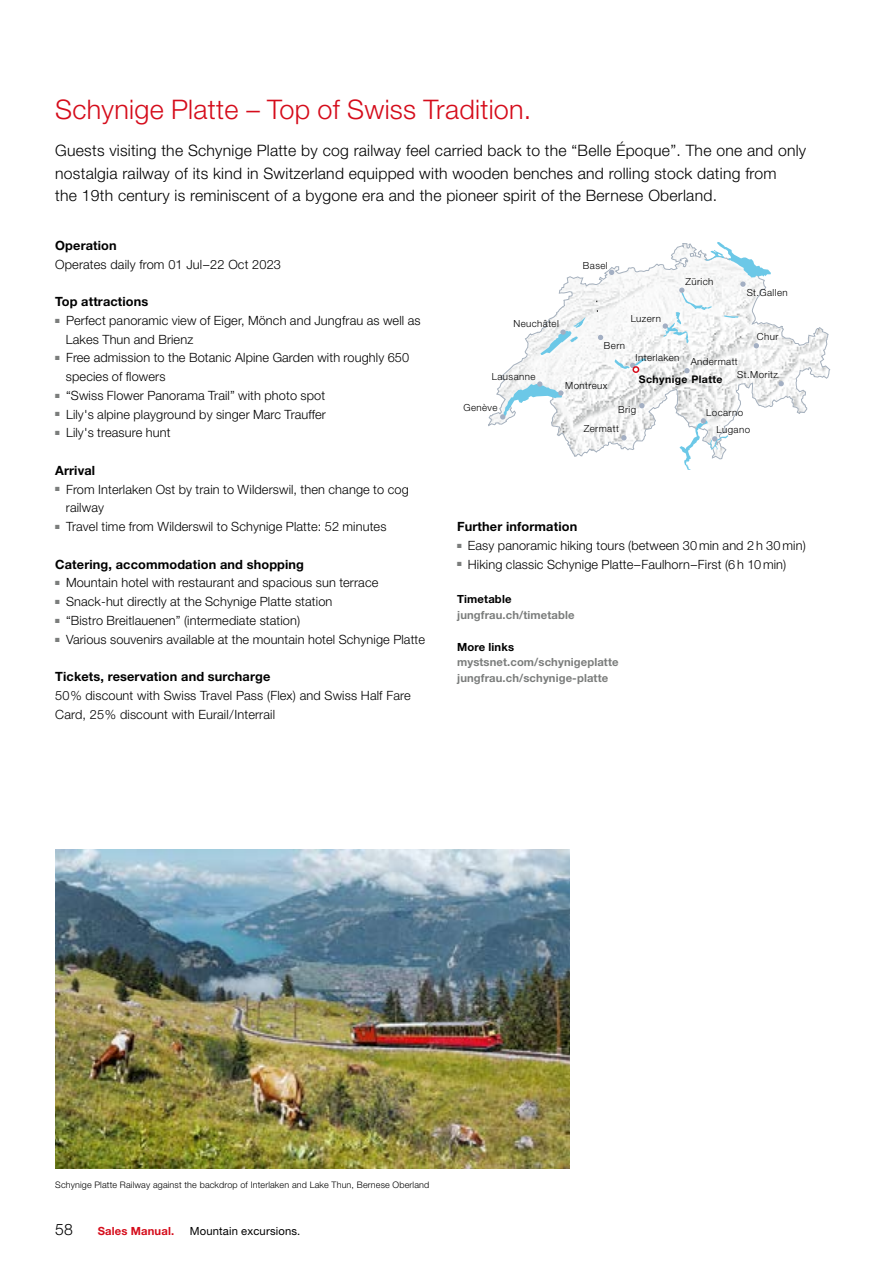
<style>
.page{position:relative;width:893px;height:1263px;background:#fff}
.page>*{position:absolute;margin:0;border:0;box-sizing:border-box;transform-origin:0 0}
.t1{font:300 27px "Helvetica Neue LT Pro";letter-spacing:.01em;color:#d50c1b}
.t2{font:300 15.75px/22.5px "Helvetica Neue LT Pro";letter-spacing:.015em;color:#000}
.t3{font:300 12.75px/18.8px "Helvetica Neue LT Pro";letter-spacing:.01em;color:#000}
.t4{font:700 12.75px "Helvetica Neue LT Pro";letter-spacing:.01em;color:#000}
.t5{font:700 11.25px/15.8px "Helvetica Neue LT Pro";letter-spacing:.01em;color:#7b7d7c}
.t6{font:11.25px "Helvetica Neue LT Pro";letter-spacing:.015em;color:#000}
.t7{font:700 11.25px "Helvetica Neue LT Pro";letter-spacing:.015em;color:#000}
.t8{font:700 11.25px "Helvetica Neue LT Pro";letter-spacing:.015em;color:#d50c1b}
.t9{font:700 10.5px "Helvetica Neue LT Pro";letter-spacing:.04em;color:#000}
.t10{font:300 9.75px/17.4px "Helvetica Neue LT Pro";letter-spacing:.04em;color:#000}
.t11{font:300 9px "Helvetica Neue LT Pro";letter-spacing:.015em;color:#000}
</style>
<div class="page">
<svg style="left:488px;top:263px;width:342px;height:194px"></svg>
<svg style="left:621px;top:435px;width:6px;height:5px"></svg>
<svg style="left:778px;top:381px;width:6px;height:5px"></svg>
<svg style="left:540px;top:317px;width:45px;height:38px"></svg>
<svg style="left:679px;top:418px;width:49px;height:52px"></svg>
<svg style="left:500px;top:381px;width:63px;height:39px"></svg>
<svg style="left:663px;top:242px;width:108px;height:106px"></svg>
<svg style="left:639px;top:403px;width:6px;height:5px"></svg>
<svg style="left:598px;top:335px;width:5px;height:5px"></svg>
<svg style="left:609px;top:270px;width:5px;height:5px"></svg>
<svg style="left:684px;top:368px;width:6px;height:5px"></svg>
<svg style="left:615px;top:358px;width:31px;height:14px"></svg>
<div style="left:632px;top:366px;width:7px;height:7px;border:2px solid #d50c1b;border-radius:50%"></div>
<img style="left:55px;top:850px;width:515px;height:319px">
<h1 class="t1" style="left:55px;top:93px;width:478px">Schynige Platte – Top of Swiss Tradition.</h1>
<p class="t2" style="left:55px;top:139px;width:752px">Guests visiting the Schynige Platte by cog railway feel carried back to the “Belle Époque”. The one and only nostalgia railway of its kind in Switzerland equipped with wooden benches and rolling stock dating from<br>the 19th century is reminiscent of a bygone era and the pioneer spirit of the Bernese Oberland.</p>
<p class="t4" style="left:55px;top:237px;width:63px">Operation</p>
<p class="t3" style="left:55px;top:255px;width:227px">Operates daily from 01 Jul–22 Oct 2023</p>
<p class="t4" style="left:55px;top:294px;width:95px">Top attractions</p>
<p class="t3" style="left:66px;top:311px;width:356px;text-indent:-11px"><sup>■</sup> Perfect panoramic view of Eiger, Mönch and Jungfrau as well as<br>Lakes Thun and Brienz</p>
<p class="t3" style="left:66px;top:348px;width:345px;text-indent:-11px"><sup>■</sup> Free admission to the Botanic Alpine Garden with roughly 650 species of flowers</p>
<p class="t3" style="left:55px;top:386px;width:271px"><sup>■</sup> “Swiss Flower Panorama Trail” with photo spot</p>
<p class="t3" style="left:55px;top:404px;width:272px"><sup>■</sup> Lily's alpine playground by singer Marc Trauffer</p>
<p class="t3" style="left:55px;top:423px;width:117px"><sup>■</sup> Lily's treasure hunt</p>
<p class="t4" style="left:55px;top:462px;width:41px">Arrival</p>
<p class="t3" style="left:66px;top:479px;width:344px;text-indent:-11px"><sup>■</sup> From Interlaken Ost by train to Wilderswil, then change to cog railway</p>
<p class="t3" style="left:55px;top:517px;width:333px"><sup>■</sup> Travel time from Wilderswil to Schynige Platte: 52 minutes</p>
<p class="t4" style="left:55px;top:556px;width:250px">Catering, accommodation and shopping</p>
<p class="t3" style="left:55px;top:573px;width:325px"><sup>■</sup> Mountain hotel with restaurant and spacious sun terrace</p>
<p class="t3" style="left:55px;top:592px;width:279px"><sup>■</sup> Snack-hut directly at the Schynige Platte station</p>
<p class="t3" style="left:55px;top:611px;width:246px"><sup>■</sup> “Bistro Breitlauenen” (intermediate station)</p>
<p class="t3" style="left:55px;top:629px;width:371px"><sup>■</sup> Various souvenirs available at the mountain hotel Schynige Platte</p>
<p class="t4" style="left:55px;top:669px;width:217px">Tickets, reservation and surcharge</p>
<p class="t3" style="left:55px;top:686px;width:357px">50% discount with Swiss Travel Pass (Flex) and Swiss Half Fare<br>Card, 25% discount with Eurail/Interrail</p>
<p class="t10" style="left:583px;top:257px;width:26px">Basel</p>
<p class="t10" style="left:685px;top:273px;width:29px">Zürich</p>
<p class="t10" style="left:747px;top:283px;width:43px">St.Gallen</p>
<p class="t10" style="left:631px;top:310px;width:32px">Luzern</p>
<p class="t10" style="left:513px;top:315px;width:47px">Neuchâtel</p>
<p class="t10" style="left:757px;top:328px;width:23px">Chur</p>
<p class="t10" style="left:737px;top:366px;width:42px">St.Moritz</p>
<p class="t10" style="left:604px;top:337px;width:23px">Bern</p>
<p class="t10" style="left:635px;top:348px;width:45px">Interlaken</p>
<p class="t10" style="left:691px;top:353px;width:49px">Andermatt</p>
<p class="t10" style="left:492px;top:367px;width:45px">Lausanne</p>
<p class="t9" style="left:639px;top:372px;width:85px">Schynige Platte</p>
<p class="t10" style="left:565px;top:376px;width:44px">Montreux</p>
<p class="t10" style="left:463px;top:398px;width:36px">Genève</p>
<p class="t10" style="left:618px;top:400px;width:19px">Brig</p>
<p class="t10" style="left:716px;top:404px;width:35px;text-indent:-10px">Locarno<br>Lugano</p>
<p class="t10" style="left:584px;top:420px;width:37px">Zermatt</p>
<p class="t4" style="left:457px;top:519px;width:122px">Further information</p>
<p class="t3" style="left:457px;top:536px;width:350px"><sup>■</sup> Easy panoramic hiking tours (between 30 min and 2 h 30 min)</p>
<p class="t3" style="left:457px;top:554px;width:331px"><sup>■</sup> Hiking classic Schynige Platte–Faulhorn–First (6 h 10 min)</p>
<p class="t7" style="left:457px;top:592px;width:56px">Timetable</p>
<p class="t5" style="left:457px;top:607px;width:119px">jungfrau.ch/timetable</p>
<p class="t7" style="left:457px;top:639px;width:59px">More links</p>
<p class="t5" style="left:457px;top:654px;width:163px">mystsnet.com/schynigeplatte jungfrau.ch/schynige-platte</p>
<p class="t11" style="left:55px;top:1179px;width:375px">Schynige Platte Railway against the backdrop of Interlaken and Lake Thun, Bernese Oberland</p>
<p class="t2" style="left:55px;top:1218px;width:19px">58</p>
<p class="t8" style="left:98px;top:1224px;width:78px">Sales Manual.</p>
<p class="t6" style="left:190px;top:1224px;width:112px">Mountain excursions.</p>
</div>
